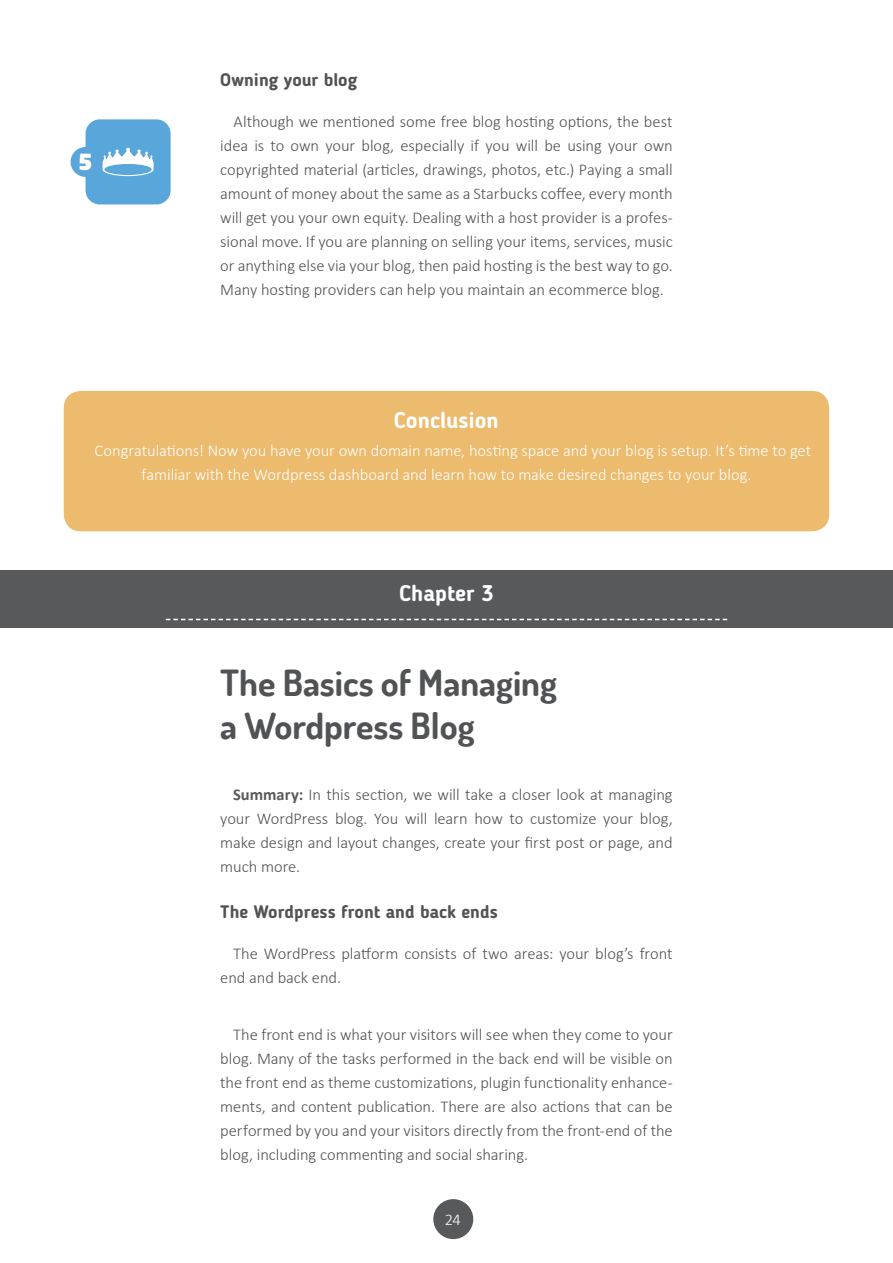
<style>
.page{position:relative;width:893px;height:1263px;background:#fff}
.page>*{position:absolute;margin:0;border:0;box-sizing:border-box;transform-origin:0 0}
.t1{font:700 36px/43.2px "Dosis";color:#515254}
.t2{font:700 22.5px "Blogger Sans";color:#fff}
.t3{font:900 21.9px "Neo Sans Pro";color:#fff}
.t4{font:700 18px "Blogger Sans";color:#515254}
.t5{font:300 16.5px/24px "Calibri";letter-spacing:-.005em;color:#515254;text-align:justify}
.t6{font:300 16.5px/24px "Calibri";letter-spacing:-.005em;color:#fff}
.s1{font-weight:700;color:#58595b}
</style>
<div class="page">
<div style="left:433px;top:1199px;width:40px;height:40px;background:#58595b;border-radius:50%"></div>
<div style="left:86px;top:119px;width:85px;height:85px;background:#59a6db;border-radius:14px"></div>
<svg style="left:103px;top:148px;width:51px;height:28px"></svg>
<div style="left:64px;top:391px;width:765px;height:140px;background:#ecbb6e;border-radius:17px"></div>
<div style="left:71px;top:147px;width:30px;height:30px;background:#5aa6db;border-radius:50%"></div>
<div style="left:0;top:570px;width:893px;height:57px;background:#58595b"></div>
<svg style="left:166px;top:619px;width:561px;height:1px"></svg>
<h3 class="t3" style="left:78px;top:148px;width:16px">5</h3>
<p class="t4" style="left:220px;top:68px;width:139px">Owning your blog</p>
<p class="t5" style="left:220px;top:109px;width:454px;text-indent:13px">Although we mentioned some free blog hosting options, the best idea is to own your blog, especially if you will be using your own copyrighted material (articles, drawings, photos, etc.) Paying a small amount of money about the same as a Starbucks coffee, every month will get you your own equity. Dealing with a host provider is a profes&shy;sional move. If you are planning on selling your items, services, music or anything else via your blog, then paid hosting is the best way to go.<br>Many hosting providers can help you maintain an ecommerce blog.</p>
<h2 class="t2" style="left:394px;top:406px;width:106px">Conclusion</h2>
<p class="t6" style="left:141px;top:438px;width:671px;text-indent:-47px">Congratulations! Now you have your own domain name, hosting space and your blog is setup. It’s time to get familiar with the Wordpress dashboard and learn how to make desired changes to your blog.</p>
<h2 class="t2" style="left:399px;top:580px;width:96px">Chapter 3</h2>
<h1 class="t1" style="left:220px;top:660px;width:338px">The Basics of Managing a Wordpress Blog</h1>
<p class="t5" style="left:220px;top:782px;width:454px;text-indent:13px"><span class="s1">Summary:</span> In this section, we will take a closer look at managing your WordPress blog. You will learn how to customize your blog, make design and layout changes, create your first post or page, and much more.</p>
<p class="t4" style="left:220px;top:901px;width:279px">The Wordpress front and back ends</p>
<p class="t5" style="left:220px;top:942px;width:454px;text-indent:13px">The WordPress platform consists of two areas: your blog’s front end and back end.</p>
<p class="t5" style="left:220px;top:1022px;width:454px;text-indent:13px">The front end is what your visitors will see when they come to your blog. Many of the tasks performed in the back end will be visible on the front end as theme customizations, plugin functionality enhance&shy;ments, and content publication. There are also actions that can be performed by you and your visitors directly from the front-end of the blog, including commenting and social sharing.</p>
<p class="t6" style="left:445px;top:1208px;width:18px">24</p>
</div>
